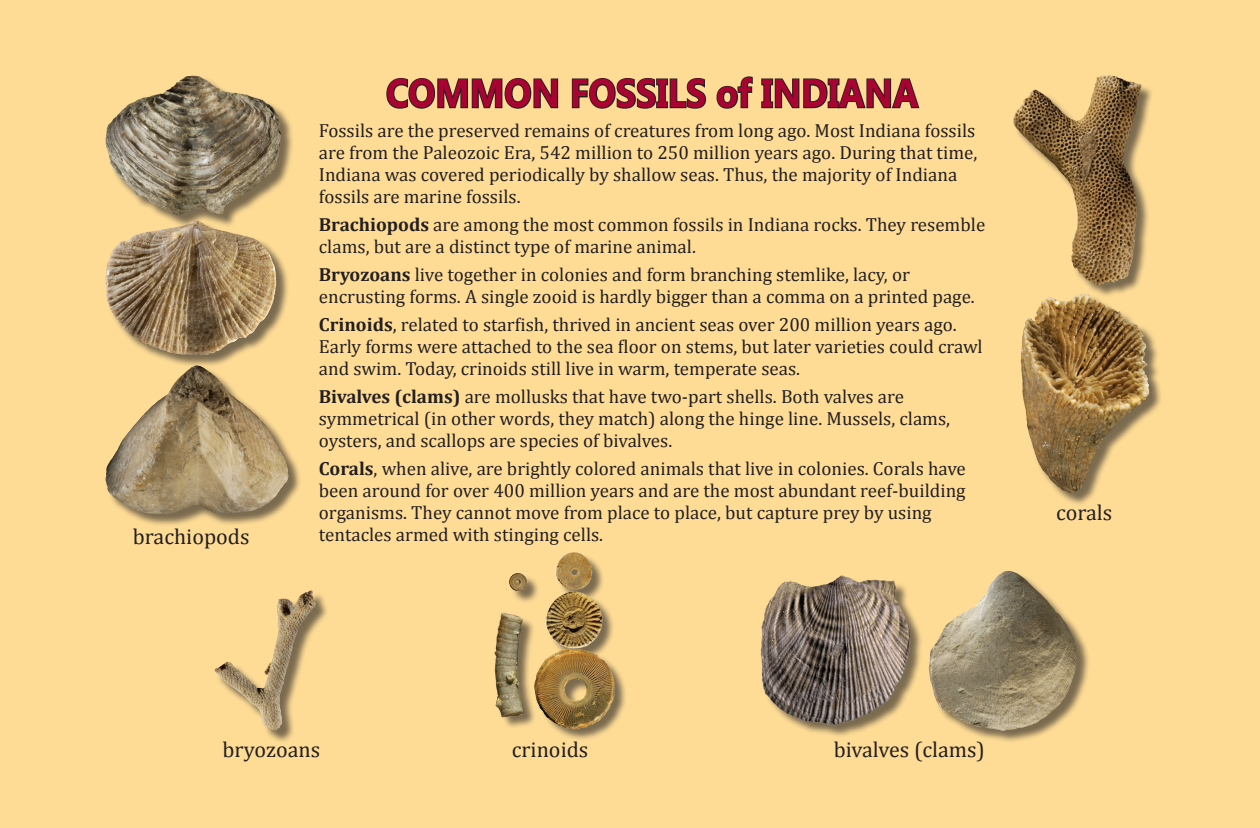
<style>
.page{position:relative;width:1260px;height:828px;background:#fedc96}
.page>*{position:absolute;margin:0;border:0;box-sizing:border-box;transform-origin:0 0}
.t1{font:700 39.6px "Segoe UI";color:#a90332;scale:.91 1}
.t2{font:22px "Cambria";color:#231f20}
.t3{font:19px/22px "Cambria";color:#231f20}
.s1{font-weight:700}
</style>
<div class="page">
<svg style="left:386px;top:78px;width:173px;height:31px"></svg>
<svg style="left:571px;top:78px;width:136px;height:31px"></svg>
<svg style="left:716px;top:76px;width:37px;height:33px"></svg>
<svg style="left:761px;top:78px;width:159px;height:31px"></svg>
<div style="left:107px;top:77px;width:187px;height:151px;background:#231f20;opacity:.6"></div>
<img style="left:150px;top:76px;width:44px;height:20px">
<div style="left:497px;top:554px;width:131px;height:187px;background:#231f20;opacity:.6"></div>
<img style="left:494px;top:552px;width:134px;height:184px">
<div style="left:107px;top:367px;width:194px;height:160px;background:#231f20;opacity:.6"></div>
<img style="left:162px;top:368px;width:34px;height:30px">
<div style="left:930px;top:572px;width:160px;height:172px;background:#231f20;opacity:.6"></div>
<img style="left:973px;top:571px;width:35px;height:36px">
<div style="left:1015px;top:77px;width:140px;height:221px;background:#231f20;opacity:.6"></div>
<img style="left:1084px;top:75px;width:26px;height:41px">
<div style="left:1022px;top:295px;width:140px;height:211px;background:#231f20;opacity:.6"></div>
<img style="left:1034px;top:293px;width:52px;height:28px">
<div style="left:107px;top:222px;width:182px;height:146px;background:#231f20;opacity:.6"></div>
<img style="left:128px;top:221px;width:68px;height:19px">
<div style="left:216px;top:592px;width:113px;height:152px;background:#231f20;opacity:.6"></div>
<img style="left:270px;top:590px;width:41px;height:73px">
<div style="left:763px;top:578px;width:160px;height:160px;background:#231f20;opacity:.6"></div>
<img style="left:760px;top:575px;width:154px;height:153px">
<h1 class="t1" style="left:386px;top:65px;width:586px">COMMON FOSSILS of INDIANA</h1>
<p class="t3" style="left:319px;top:120px;width:660px">Fossils are the preserved remains of creatures from long ago. Most Indiana fossils are from the Paleozoic Era, 542 million to 250 million years ago. During that time, Indiana was covered periodically by shallow seas. Thus, the majority of Indiana fossils are marine fossils.</p>
<p class="t3" style="left:319px;top:214px;width:668px"><span class="s1">Brachiopods</span> are among the most common fossils in Indiana rocks. They resemble clams, but are a distinct type of marine animal.</p>
<p class="t3" style="left:319px;top:264px;width:657px"><span class="s1">Bryozoans</span> live together in colonies and form branching stemlike, lacy, or encrusting forms. A single zooid is hardly bigger than a comma on a printed page.</p>
<p class="t3" style="left:319px;top:314px;width:665px"><span class="s1">Crinoids</span>, related to starfish, thrived in ancient seas over 200 million years ago.<br>Early forms were attached to the sea floor on stems, but later varieties could crawl and swim. Today, crinoids still live in warm, temperate seas.</p>
<p class="t3" style="left:319px;top:386px;width:633px"><span class="s1">Bivalves (clams)</span> are mollusks that have two-part shells. Both valves are symmetrical (in other words, they match) along the hinge line. Mussels, clams, oysters, and scallops are species of bivalves.</p>
<p class="t3" style="left:319px;top:458px;width:649px;text-align:justify"><span class="s1">Corals</span>, when alive, are brightly colored animals that live in colonies. Corals have been around for over 400 million years and are the most abundant reef-building organisms. They cannot move from place to place, but capture prey by using</p>
<p class="t2" style="left:133px;top:523px;width:118px">brachiopods</p>
<p class="t3" style="left:319px;top:524px;width:286px">tentacles armed with stinging cells.</p>
<p class="t2" style="left:1056px;top:500px;width:58px">corals</p>
<p class="t2" style="left:223px;top:736px;width:99px">bryozoans</p>
<p class="t2" style="left:512px;top:736px;width:78px">crinoids</p>
<p class="t2" style="left:834px;top:736px;width:153px">bivalves (clams)</p>
</div>
